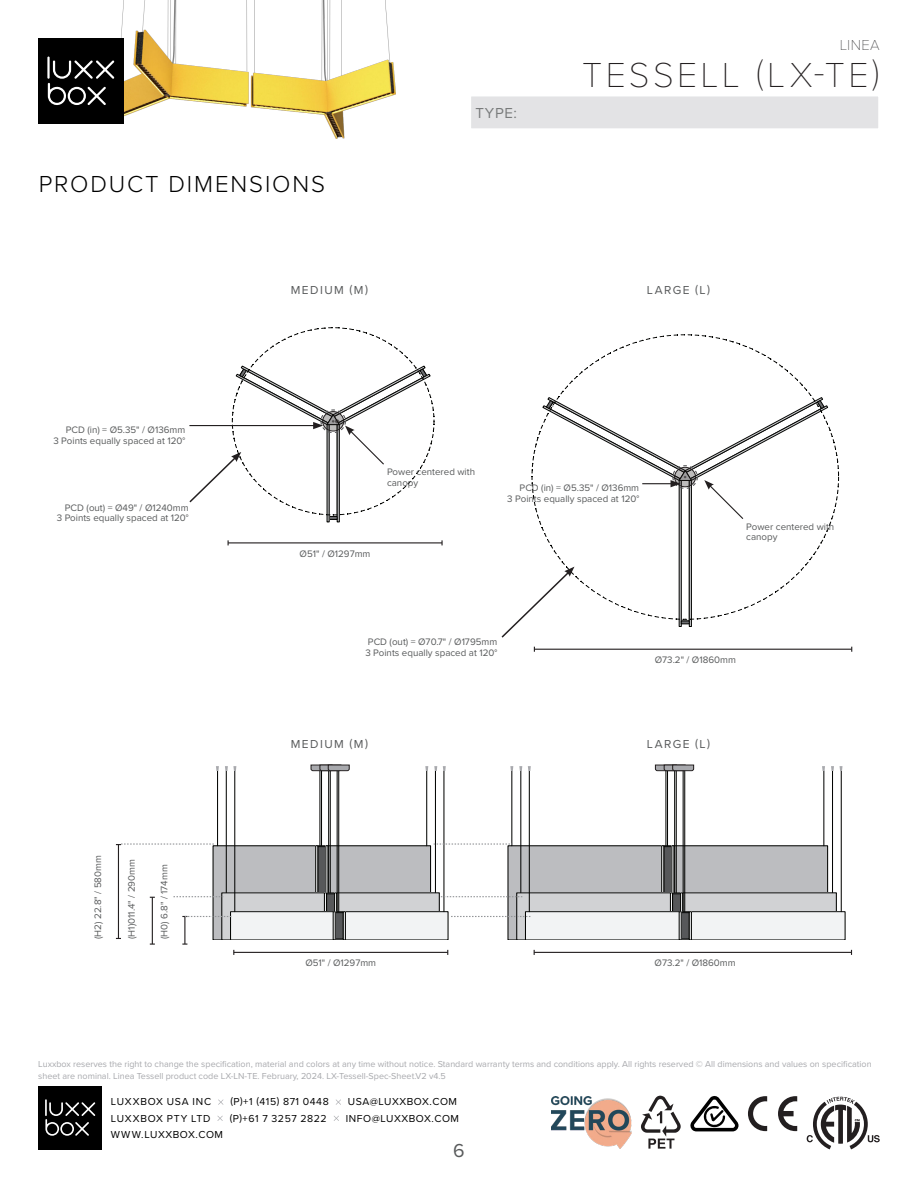
<style>
.page{position:relative;width:918px;height:1188px;background:#fff}
.page>*{position:absolute;margin:0;border:0;box-sizing:border-box;transform-origin:0 0}
.t1{font:100 36px "Proxima Nova T";letter-spacing:.095em;color:#231f20}
.t2{font:300 24px "Proxima Nova";letter-spacing:.08em;color:#000}
.t3{font:19.5px "Proxima Nova";color:#585a5b}
.t4{font:15px "Proxima Nova";color:#585a5b}
.t5{font:100 15px "Proxima Nova T";letter-spacing:.02em;color:#3e3e3f}
.t6{font:12px "Proxima Nova";letter-spacing:.125em;color:#585a5b}
.t7{font:10.5px "Proxima Nova";letter-spacing:.05em;color:#000}
.t8{font:10.5px "Proxima Nova";letter-spacing:.07em;color:#000}
.t9{font:9.75px/10.5px "Proxima Nova";color:#585a5b;text-align:right}
.t10{font:9px/12px "Proxima Nova";color:#a8a9ad}
</style>
<div class="page">
<svg style="left:218px;top:1100px;width:5px;height:5px"></svg>
<svg style="left:336px;top:1100px;width:5px;height:5px"></svg>
<svg style="left:217px;top:1116px;width:6px;height:5px"></svg>
<svg style="left:334px;top:1116px;width:5px;height:5px"></svg>
<div style="left:38px;top:1086px;width:64px;height:63px;background:#000"></div>
<svg style="left:45px;top:1099px;width:50px;height:37px"></svg>
<svg style="left:641px;top:1096px;width:40px;height:53px"></svg>
<svg style="left:748px;top:1096px;width:19px;height:35px"></svg>
<svg style="left:778px;top:1096px;width:19px;height:35px"></svg>
<svg style="left:690px;top:1096px;width:49px;height:35px"></svg>
<img style="left:551px;top:1096px;width:81px;height:53px">
<svg style="left:807px;top:1097px;width:73px;height:52px"></svg>
<div style="left:470px;top:96px;width:409px;height:33px;background:#e3e3e5"></div>
<div style="left:470px;top:95px;width:410px;height:35px;border:2px solid #fff"></div>
<img style="left:76px;top:0;width:319px;height:139px">
<div style="left:38px;top:38px;width:85px;height:85px;background:#000"></div>
<svg style="left:48px;top:60px;width:66px;height:45px"></svg>
<hr style="left:47px;top:57px;width:3px;height:22px;background:#fff">
<div style="left:681px;top:480px;width:9px;height:141px;border:1px solid #040503"></div>
<div style="left:689px;top:480px;width:3px;height:147px;border:1px solid #040503"></div>
<svg style="left:681px;top:620px;width:9px;height:4px"></svg>
<svg style="left:501px;top:567px;width:73px;height:71px"></svg>
<hr style="left:152px;top:897px;width:1px;height:47px;background:#231f20">
<hr style="left:118px;top:845px;width:1px;height:93px;background:#231f20">
<hr style="left:534px;top:952px;width:318px;height:1px;background:#231f20">
<div style="left:508px;top:846px;width:320px;height:93px;background:#bcbdc0"></div>
<div style="left:664px;top:847px;width:8px;height:92px;background:#57585a"></div>
<div style="left:664px;top:846px;width:8px;height:93px;border:1px solid #040503"></div>
<div style="left:661px;top:845px;width:3px;height:94px;border:1px solid #040503"></div>
<div style="left:517px;top:893px;width:319px;height:46px;background:#d1d2d4"></div>
<div style="left:673px;top:894px;width:8px;height:45px;background:#57585a"></div>
<div style="left:672px;top:894px;width:9px;height:45px;border:1px solid #040503"></div>
<div style="left:670px;top:893px;width:3px;height:46px;border:1px solid #040503"></div>
<div style="left:680px;top:893px;width:3px;height:46px;border:1px solid #040503"></div>
<div style="left:525px;top:912px;width:320px;height:27px;background:#f2f3f4"></div>
<div style="left:525px;top:911px;width:320px;height:28px;border:1px solid #040503"></div>
<div style="left:681px;top:913px;width:8px;height:26px;background:#57585a"></div>
<div style="left:681px;top:912px;width:9px;height:27px;border:1px solid #040503"></div>
<div style="left:689px;top:911px;width:3px;height:28px;border:1px solid #040503"></div>
<hr style="left:841px;top:771px;width:1px;height:141px;background:#040503">
<hr style="left:832px;top:771px;width:1px;height:122px;background:#040503">
<hr style="left:824px;top:771px;width:1px;height:75px;background:#040503">
<hr style="left:684px;top:771px;width:1px;height:141px;background:#040503">
<hr style="left:676px;top:771px;width:1px;height:122px;background:#040503">
<hr style="left:667px;top:771px;width:1px;height:75px;background:#040503">
<hr style="left:683px;top:771px;width:1px;height:141px;background:#040503">
<hr style="left:674px;top:771px;width:1px;height:122px;background:#040503">
<hr style="left:666px;top:771px;width:1px;height:75px;background:#040503">
<hr style="left:529px;top:771px;width:1px;height:141px;background:#040503">
<hr style="left:521px;top:771px;width:1px;height:122px;background:#040503">
<hr style="left:512px;top:771px;width:1px;height:75px;background:#040503">
<svg style="left:510px;top:766px;width:3px;height:5px"></svg>
<svg style="left:519px;top:766px;width:3px;height:5px"></svg>
<svg style="left:528px;top:766px;width:3px;height:5px"></svg>
<svg style="left:822px;top:766px;width:3px;height:5px"></svg>
<svg style="left:831px;top:766px;width:3px;height:5px"></svg>
<svg style="left:840px;top:766px;width:3px;height:5px"></svg>
<svg style="left:655px;top:765px;width:39px;height:6px"></svg>
<hr style="left:234px;top:952px;width:214px;height:1px;background:#231f20">
<div style="left:213px;top:846px;width:218px;height:93px;background:#bcbdc0"></div>
<div style="left:318px;top:847px;width:8px;height:92px;background:#57585a"></div>
<div style="left:318px;top:846px;width:8px;height:93px;border:1px solid #040503"></div>
<div style="left:315px;top:845px;width:3px;height:94px;border:1px solid #040503"></div>
<div style="left:222px;top:893px;width:217px;height:46px;background:#d1d2d4"></div>
<div style="left:327px;top:894px;width:8px;height:45px;background:#57585a"></div>
<div style="left:326px;top:894px;width:9px;height:45px;border:1px solid #040503"></div>
<div style="left:324px;top:893px;width:3px;height:46px;border:1px solid #040503"></div>
<div style="left:334px;top:893px;width:3px;height:46px;border:1px solid #040503"></div>
<div style="left:231px;top:912px;width:217px;height:27px;background:#f2f3f4"></div>
<div style="left:230px;top:911px;width:218px;height:28px;border:1px solid #040503"></div>
<div style="left:335px;top:913px;width:8px;height:26px;background:#57585a"></div>
<div style="left:335px;top:912px;width:9px;height:27px;border:1px solid #040503"></div>
<div style="left:343px;top:911px;width:3px;height:28px;border:1px solid #040503"></div>
<hr style="left:444px;top:771px;width:1px;height:141px;background:#040503">
<hr style="left:435px;top:771px;width:1px;height:122px;background:#040503">
<hr style="left:426px;top:771px;width:1px;height:75px;background:#040503">
<hr style="left:338px;top:771px;width:1px;height:141px;background:#040503">
<hr style="left:330px;top:771px;width:1px;height:122px;background:#040503">
<hr style="left:321px;top:771px;width:1px;height:75px;background:#040503">
<hr style="left:337px;top:771px;width:1px;height:141px;background:#040503">
<hr style="left:328px;top:771px;width:1px;height:122px;background:#040503">
<hr style="left:320px;top:771px;width:1px;height:75px;background:#040503">
<hr style="left:235px;top:771px;width:1px;height:141px;background:#040503">
<hr style="left:226px;top:771px;width:1px;height:122px;background:#040503">
<hr style="left:217px;top:771px;width:1px;height:75px;background:#040503">
<svg style="left:216px;top:766px;width:3px;height:5px"></svg>
<svg style="left:225px;top:766px;width:11px;height:5px"></svg>
<svg style="left:425px;top:766px;width:3px;height:5px"></svg>
<svg style="left:434px;top:766px;width:3px;height:5px"></svg>
<svg style="left:443px;top:766px;width:3px;height:5px"></svg>
<svg style="left:311px;top:765px;width:39px;height:6px"></svg>
<svg style="left:182px;top:916px;width:52px;height:39px"></svg>
<svg style="left:451px;top:916px;width:79px;height:1px"></svg>
<svg style="left:173px;top:896px;width:50px;height:1px"></svg>
<svg style="left:441px;top:896px;width:81px;height:1px"></svg>
<svg style="left:116px;top:843px;width:98px;height:2px"></svg>
<svg style="left:434px;top:843px;width:79px;height:2px"></svg>
<div style="left:337px;top:424px;width:3px;height:98px;border:1px solid #040503"></div>
<svg style="left:329px;top:515px;width:8px;height:5px"></svg>
<hr style="left:228px;top:542px;width:214px;height:1px;background:#231f20">
<svg style="left:189px;top:366px;width:242px;height:138px"></svg>
<svg style="left:542px;top:397px;width:286px;height:123px"></svg>
<hr style="left:534px;top:649px;width:318px;height:1px;background:#231f20">
<h3 class="t5" style="left:840px;top:38px;width:42px">LINEA</h3>
<h2 class="t2" style="left:39px;top:174px;width:288px">PRODUCT DIMENSIONS</h2>
<p class="t6" style="left:291px;top:284px;width:79px">MEDIUM (M)</p>
<h3 class="t4" style="left:475px;top:107px;width:43px">TYPE:</h3>
<h1 class="t1" style="left:582px;top:59px;width:299px">TESSELL (LX-TE)</h1>
<p class="t6" style="left:647px;top:284px;width:65px">LARGE (L)</p>
<p class="t9" style="left:53px;top:425px;width:133px">PCD (in) = Ø5.35" / Ø136mm<br>3 Points equally spaced at 120°</p>
<p class="t9" style="left:57px;top:502px;width:133px">PCD (out) = Ø49" / Ø1240mm<br>3 Points equally spaced at 120°</p>
<p class="t9" style="left:387px;top:467px;width:90px;text-align:left">Power centered with canopy</p>
<p class="t9" style="left:300px;top:548px;width:72px">Ø51" / Ø1297mm</p>
<p class="t9" style="left:507px;top:483px;width:133px">PCD (in) = Ø5.35" / Ø136mm<br>3 Points equally spaced at 120°</p>
<p class="t9" style="left:746px;top:521px;width:90px;text-align:left">Power centered with canopy</p>
<p class="t9" style="left:93px;top:939px;width:85px;rotate:-90deg">(H2) 22.8" / 580mm</p>
<p class="t9" style="left:127px;top:939px;width:81px;rotate:-90deg">(H1)011.4" / 290mm</p>
<p class="t9" style="left:159px;top:939px;width:76px;rotate:-90deg">(H0) 6.8" / 174mm</p>
<p class="t9" style="left:365px;top:637px;width:133px;text-align:left">PCD (out) = Ø70.7" / Ø1795mm<br>3 Points equally spaced at 120°</p>
<p class="t6" style="left:291px;top:738px;width:79px">MEDIUM (M)</p>
<p class="t9" style="left:655px;top:655px;width:83px">Ø73.2" / Ø1860mm</p>
<p class="t6" style="left:647px;top:738px;width:65px">LARGE (L)</p>
<p class="t9" style="left:305px;top:958px;width:72px">Ø51" / Ø1297mm</p>
<p class="t9" style="left:655px;top:958px;width:83px">Ø73.2" / Ø1860mm</p>
<p class="t10" style="left:38px;top:1059px;width:835px">Luxxbox reserves the right to change the specification, material and colors at any time without notice. Standard warranty terms and conditions apply. All rights reserved © All dimensions and values on specification sheet are nominal. Linea Tessell product code LX-LN-TE. February, 2024. LX-Tessell-Spec-Sheet.V2 v4.5</p>
<p class="t8" style="left:111px;top:1097px;width:102px">LUXXBOX USA INC</p>
<p class="t7" style="left:230px;top:1097px;width:100px">(P)+1 (415) 871 0448</p>
<p class="t7" style="left:348px;top:1097px;width:111px">USA@LUXXBOX.COM</p>
<p class="t8" style="left:111px;top:1113px;width:101px">LUXXBOX PTY LTD</p>
<p class="t7" style="left:230px;top:1113px;width:99px">(P)+61 7 3257 2822</p>
<p class="t7" style="left:346px;top:1113px;width:115px">INFO@LUXXBOX.COM</p>
<p class="t7" style="left:111px;top:1129px;width:114px">WWW.LUXXBOX.COM</p>
<h3 class="t3" style="left:453px;top:1141px;width:13px">6</h3>
</div>
